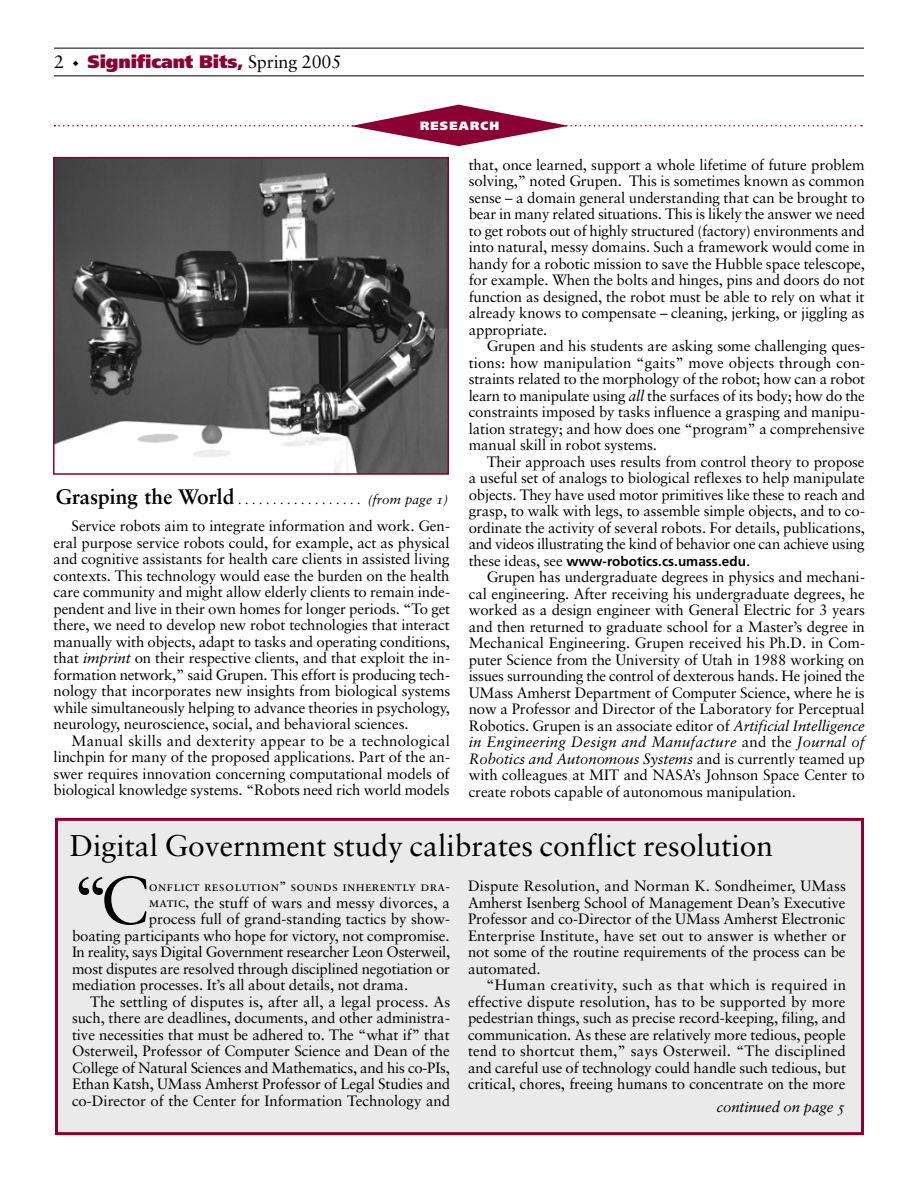
<style>
.page{position:relative;width:918px;height:1188px;background:#fff}
.page>*{position:absolute;margin:0;border:0;box-sizing:border-box;transform-origin:0 0}
.t1{font:67.5px "Sabon";color:#000}
.t2{font:30px "Sabon";color:#000}
.t3{font:900 18px "Frutiger";letter-spacing:-.005em;color:#8a0032}
.t4{font:18px "Sabon";color:#000}
.t5{font:15px/16.5px "Sabon";letter-spacing:-.01em;color:#000;text-align:justify}
.t6{font:15px "Sabon";letter-spacing:.01em;color:#000}
.t7{font:15px "Sabon Italic Os F";letter-spacing:-.005em;color:#000}
.t8{font:700 13.5px "Frutiger";letter-spacing:.005em;color:#000}
.t9{font:13.5px "Sabon Roman SC";letter-spacing:.015em;color:#000}
.t10{font:12px "Sabon";color:#000}
.t11{font:900 12px "Frutiger";letter-spacing:.1em;color:#fff}
.s1{color:#000}
.s2{font-family:"Sabon";font-weight:400;color:#000}
.s3{font-family:"Sabon Bold Os F";font-size:21px}
.s4{font-family:"Sabon Italic Os F";font-size:13.5px}
.s5{font-style:italic}
.s6{font-family:"Sabon";font-weight:400;font-size:15px}
.s7{font-family:"Sabon Roman SC";font-size:13.5px}
</style>
<div class="page">
<div style="left:57px;top:819px;width:806px;height:315px;background:#eaeaea"></div>
<div style="left:55px;top:818px;width:809px;height:317px;border:3px solid #8a0032"></div>
<hr style="left:54px;top:48px;width:810px;height:1px;background:#000">
<hr style="left:54px;top:76px;width:810px;height:1px;background:#000">
<svg style="left:54px;top:105px;width:808px;height:41px"></svg>
<svg style="left:53px;top:156px;width:396px;height:319px;background:#656364"></svg>
<p class="t4" style="left:54px;top:51px;width:12px">2</p>
<p class="t3" style="left:73px;top:51px;width:270px"><span class="s1">◆</span> Significant Bits, <span class="s2">Spring 2005</span></p>
<p class="t11" style="left:420px;top:118px;width:81px">RESEARCH</p>
<p class="t10" style="left:56px;top:492px;width:394px"><span class="s3">Grasping the World</span> . . . . . . . . . . . . . . . . . . <span class="s4">(from page 1)</span></p>
<p class="t5" style="left:54px;top:517px;width:398px;text-indent:18px">Service robots aim to integrate information and work. Gen&shy;eral purpose service robots could, for example, act as physical and cognitive assistants for health care clients in assisted living contexts. This technology would ease the burden on the health care community and might allow elderly clients to remain inde&shy;pendent and live in their own homes for longer periods. “To get there, we need to develop new robot technologies that interact manually with objects, adapt to tasks and operating conditions, that <span class="s5">imprint</span> on their respective clients, and that exploit the in&shy;formation network,” said Grupen. This effort is producing tech&shy;nology that incorporates new insights from biological systems while simultaneously helping to advance theories in psychology, neurology, neuroscience, social, and behavioral sciences.</p>
<p class="t5" style="left:54px;top:732px;width:398px;text-indent:18px">Manual skills and dexterity appear to be a technological linchpin for many of the proposed applications. Part of the an&shy;swer requires innovation concerning computational models of biological knowledge systems. “Robots need rich world models</p>
<p class="t5" style="left:469px;top:156px;width:398px">that, once learned, support a whole lifetime of future problem solving,” noted Grupen. This is sometimes known as common sense – a domain general understanding that can be brought to bear in many related situations. This is likely the answer we need to get robots out of highly structured (factory) environments and into natural, messy domains. Such a framework would come in handy for a robotic mission to save the Hubble space telescope, for example. When the bolts and hinges, pins and doors do not function as designed, the robot must be able to rely on what it already knows to compensate – cleaning, jerking, or jiggling as appropriate.</p>
<p class="t5" style="left:469px;top:337px;width:398px;text-indent:18px">Grupen and his students are asking some challenging ques&shy;tions: how manipulation “gaits” move objects through con&shy;straints related to the morphology of the robot; how can a robot learn to manipulate using <span class="s5">all</span> the surfaces of its body; how do the constraints imposed by tasks influence a grasping and manipu&shy;lation strategy; and how does one “program” a comprehensive manual skill in robot systems.</p>
<p class="t5" style="left:469px;top:453px;width:398px;text-indent:18px">Their approach uses results from control theory to propose a useful set of analogs to biological reflexes to help manipulate objects. They have used motor primitives like these to reach and grasp, to walk with legs, to assemble simple objects, and to co&shy;ordinate the activity of several robots. For details, publications, and videos illustrating the kind of behavior one can achieve using</p>
<p class="t8" style="left:469px;top:553px;width:283px"><span class="s6">these ideas, see</span> www-robotics.cs.umass.edu<span class="s6">.</span></p>
<p class="t5" style="left:469px;top:568px;width:398px;text-indent:18px">Grupen has undergraduate degrees in physics and mechani&shy;cal engineering. After receiving his undergraduate degrees, he worked as a design engineer with General Electric for 3 years and then returned to graduate school for a Master’s degree in Mechanical Engineering. Grupen received his Ph.D. in Com&shy;puter Science from the University of Utah in 1988 working on issues surrounding the control of dexterous hands. He joined the UMass Amherst Department of Computer Science, where he is now a Professor and Director of the Laboratory for Perceptual Robotics. Grupen is an associate editor of <span class="s5">Artificial Intelligence in Engineering Design and Manufacture</span> and the <span class="s5">Journal of Robotics and Autonomous Systems</span> and is currently teamed up with colleagues at MIT and NASA’s Johnson Space Center to create robots capable of autonomous manipulation.</p>
<h2 class="t2" style="left:70px;top:828px;width:705px">Digital Government study calibrates conflict resolution</h2>
<p class="t5" style="left:468px;top:877px;width:380px">Dispute Resolution, and Norman K. Sondheimer, UMass Amherst Isenberg School of Management Dean’s Executive Professor and co-Director of the UMass Amherst Electronic Enterprise Institute, have set out to answer is whether or not some of the routine requirements of the process can be automated.</p>
<p class="t5" style="left:468px;top:976px;width:380px;text-indent:18px">“Human creativity, such as that which is required in effective dispute resolution, has to be supported by more pedestrian things, such as precise record-keeping, filing, and communication. As these are relatively more tedious, people tend to shortcut them,” says Osterweil. “The disciplined and careful use of technology could handle such tedious, but critical, chores, freeing humans to concentrate on the more</p>
<p class="t7" style="left:717px;top:1098px;width:130px">continued on page 5</p>
<h1 class="t1" style="left:72px;top:860px;width:79px">“C</h1>
<p class="t9" style="left:149px;top:878px;width:303px">onflict resolution” sounds inherently dra-</p>
<p class="t5" style="left:149px;top:894px;width:303px"><span class="s7">matic,</span> the stuff of wars and messy divorces, a</p>
<p class="t5" style="left:149px;top:910px;width:303px">process full of grand-standing tactics by show-</p>
<p class="t5" style="left:72px;top:927px;width:379px">boating participants who hope for victory, not compromise.</p>
<p class="t5" style="left:72px;top:943px;width:380px">In reality, says Digital Government researcher Leon Osterweil,</p>
<p class="t5" style="left:72px;top:960px;width:380px">most disputes are resolved through disciplined negotiation or</p>
<p class="t5" style="left:72px;top:976px;width:338px">mediation processes. It’s all about details, not drama.</p>
<p class="t6" style="left:90px;top:992px;width:362px">The settling of disputes is, after all, a legal process. As</p>
<p class="t5" style="left:72px;top:1009px;width:380px">such, there are deadlines, documents, and other administra-</p>
<p class="t5" style="left:72px;top:1026px;width:379px">tive necessities that must be adhered to. The “what if” that</p>
<p class="t5" style="left:72px;top:1042px;width:379px">Osterweil, Professor of Computer Science and Dean of the</p>
<p class="t5" style="left:72px;top:1059px;width:379px">College of Natural Sciences and Mathematics, and his co-PIs,</p>
<p class="t5" style="left:72px;top:1075px;width:380px">Ethan Katsh, UMass Amherst Professor of Legal Studies and</p>
<p class="t5" style="left:72px;top:1092px;width:380px">co-Director of the Center for Information Technology and</p>
</div>
